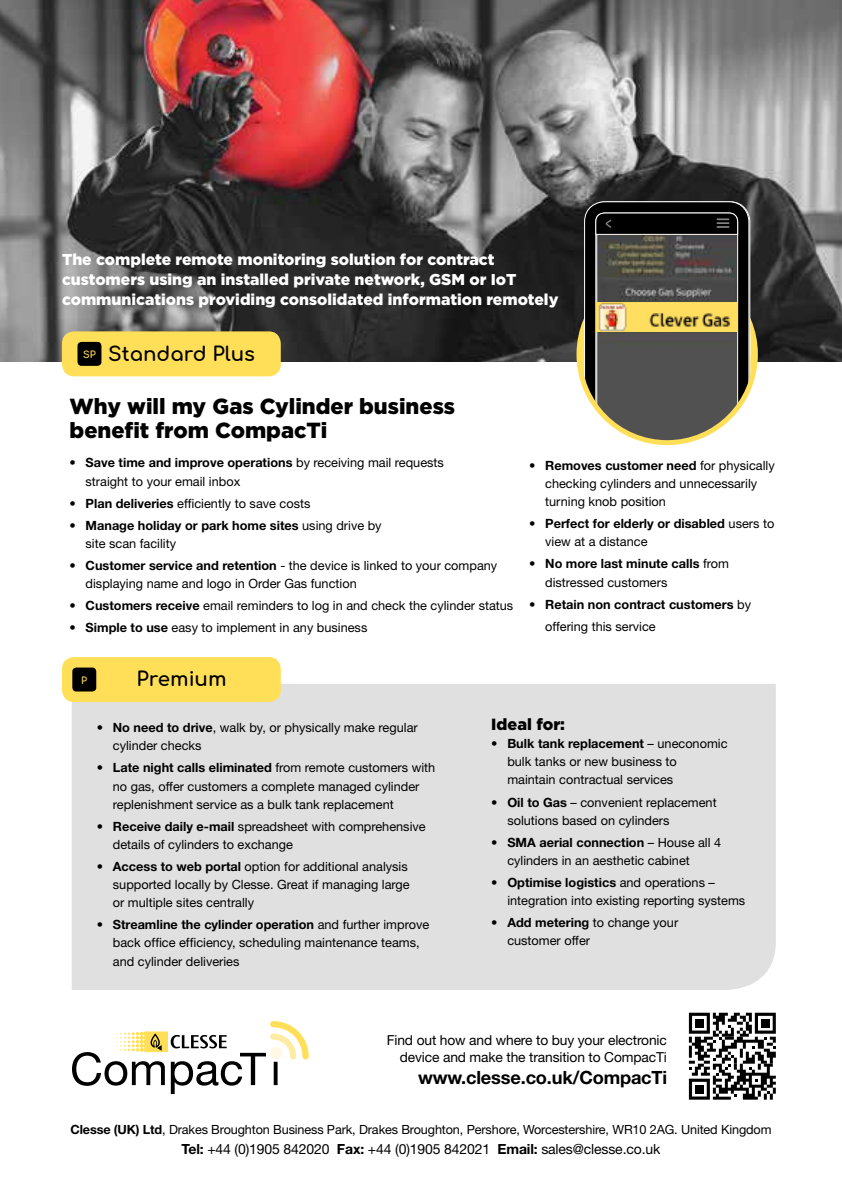
<style>
.page{position:relative;width:842px;height:1191px;background:#fff}
.page>*{position:absolute;margin:0;border:0;box-sizing:border-box;transform-origin:0 0}
.t1{font:900 21.8px/23.8px "Gotham HTF";color:#000}
.t2{font:700 19.8px "Comfortaa";color:#000}
.t3{font:700 18.2px "Helvetica Neue";letter-spacing:-.01em;color:#000}
.t4{font:900 16.2px "Gotham HTF";color:#000}
.t5{font:900 15.6px/20.4px "Gotham HTF";color:#fff}
.t6{font:14px "Helvetica Neue";letter-spacing:-.01em;color:#000}
.t7{font:13.8px/17.4px "Helvetica Neue";letter-spacing:-.01em;color:#000;text-align:right}
.t8{font:12.8px/18.2px "Helvetica Neue";color:#000}
.t9{font:700 12.8px/18.2px "Helvetica Neue";color:#000}
.t10{font:12.6px "Helvetica Neue";letter-spacing:-.01em;color:#000}
.t11{font:700 9.6px "Comfortaa";color:#ffdf57}
.s1{font-size:9.6px;color:#ffdf57}
.s2{font-weight:700}
.s3{font-weight:400}
</style>
<div class="page">
<img style="left:0;top:0;width:842px;height:361px">
<svg style="left:584px;top:201px;width:166px;height:241px;background:#635f50"></svg>
<div style="left:62px;top:331px;width:219px;height:45px;background:#ffdf57;border-radius:12px"></div>
<div style="left:77px;top:342px;width:24px;height:24px;background:#000;border-radius:4px"></div>
<div style="left:72px;top:684px;width:704px;height:306px;background:#e0e0e0"></div>
<div style="left:62px;top:657px;width:219px;height:45px;background:#ffdf57;border-radius:12px"></div>
<div style="left:72px;top:667px;width:24px;height:24px;background:#000;border-radius:4px"></div>
<svg style="left:72px;top:1021px;width:237px;height:73px"></svg>
<svg style="left:689px;top:1012px;width:87px;height:87px"></svg>
<div style="left:695px;top:1018px;width:9px;height:9px;background:#000"></div>
<div style="left:761px;top:1018px;width:9px;height:9px;background:#000"></div>
<div style="left:695px;top:1084px;width:9px;height:9px;background:#000"></div>
<p class="t5" style="left:62px;top:249px;width:498px">The complete remote monitoring solution for contract customers using an installed private network, GSM or IoT communications providing consolidated information remotely</p>
<h2 class="t2" style="left:83px;top:335px;width:173px"><span class="s1">SP</span> Standard Plus</h2>
<h1 class="t1" style="left:70px;top:394px;width:387px">Why will my Gas Cylinder business benefit from CompacTi</h1>
<p class="t8" style="left:86px;top:453px;width:360px;text-indent:-16px">• <span class="s2">Save time and improve operations</span> by receiving mail requests straight to your email inbox</p>
<p class="t8" style="left:70px;top:494px;width:242px">• <span class="s2">Plan deliveries</span> efficiently to save costs</p>
<p class="t8" style="left:86px;top:516px;width:298px;text-indent:-16px">• <span class="s2">Manage holiday or park home sites</span> using drive by site scan facility</p>
<p class="t8" style="left:86px;top:556px;width:413px;text-indent:-16px">• <span class="s2">Customer service and retention</span> - the device is linked to your company displaying name and logo in Order Gas function</p>
<p class="t8" style="left:70px;top:596px;width:445px">• <span class="s2">Customers receive</span> email reminders to log in and check the cylinder status</p>
<p class="t8" style="left:70px;top:618px;width:299px">• <span class="s2">Simple to use</span> easy to implement in any business</p>
<p class="t11" style="left:81px;top:671px;width:7px">P</p>
<h2 class="t2" style="left:137px;top:661px;width:92px">Premium</h2>
<p class="t8" style="left:545px;top:456px;width:231px;text-indent:-16px">• <span class="s2">Removes customer need</span> for physically checking cylinders and unnecessarily turning knob position</p>
<p class="t9" style="left:545px;top:514px;width:231px;text-indent:-16px"><span class="s3">•</span> Perfect for elderly or disabled <span class="s3">users to view at a distance</span></p>
<p class="t8" style="left:545px;top:554px;width:185px;text-indent:-16px">• <span class="s2">No more last minute calls</span> from distressed customers</p>
<p class="t9" style="left:545px;top:593px;width:207px;line-height:22.2px;text-indent:-16px"><span class="s3">•</span> Retain non contract customers <span class="s3">by offering this service</span></p>
<p class="t8" style="left:113px;top:718px;width:306px;text-indent:-16px"><span class="s2">• No need to drive</span>, walk by, or physically make regular cylinder checks</p>
<p class="t8" style="left:113px;top:758px;width:324px;text-indent:-16px"><span class="s2">• Late night calls eliminated</span> from remote customers with no gas, offer customers a complete managed cylinder replenishment service as a bulk tank replacement</p>
<p class="t8" style="left:113px;top:817px;width:314px;text-indent:-16px"><span class="s2">• Receive daily e-mail</span> spreadsheet with comprehensive details of cylinders to exchange</p>
<p class="t8" style="left:113px;top:857px;width:298px;text-indent:-16px"><span class="s2">• Access to web portal</span> option for additional analysis supported locally by Clesse. Great if managing large or multiple sites centrally</p>
<p class="t8" style="left:113px;top:915px;width:318px;text-indent:-16px"><span class="s2">• Streamline the cylinder operation</span> and further improve back office efficiency, scheduling maintenance teams, and cylinder deliveries</p>
<p class="t4" style="left:491px;top:715px;width:75px">Ideal for:</p>
<p class="t8" style="left:507px;top:734px;width:222px;text-indent:-16px"><span class="s2">• Bulk tank replacement</span> – uneconomic bulk tanks or new business to maintain contractual services</p>
<p class="t8" style="left:507px;top:792px;width:211px;text-indent:-16px"><span class="s2">• Oil to Gas</span> – convenient replacement solutions based on cylinders</p>
<p class="t8" style="left:507px;top:833px;width:215px;text-indent:-16px"><span class="s2">• SMA aerial connection</span> – House all 4 cylinders in an aesthetic cabinet</p>
<p class="t8" style="left:507px;top:873px;width:239px;text-indent:-16px"><span class="s2">• Optimise logistics</span> and operations – integration into existing reporting systems</p>
<p class="t8" style="left:507px;top:913px;width:172px;text-indent:-16px"><span class="s2">• Add metering</span> to change your customer offer</p>
<p class="t7" style="left:387px;top:1030px;width:282px">Find out how and where to buy your electronic device and make the transition to CompacTi</p>
<h3 class="t3" style="left:418px;top:1066px;width:251px">www.clesse.co.uk/CompacTi</h3>
<p class="t10" style="left:70px;top:1121px;width:702px"><span class="s2">Clesse (UK) Ltd</span>, Drakes Broughton Business Park, Drakes Broughton, Pershore, Worcestershire, WR10 2AG. United Kingdom</p>
<p class="t6" style="left:182px;top:1140px;width:480px"><span class="s2">Tel:</span> +44 (0)1905 842020 <span class="s2">Fax:</span> +44 (0)1905 842021 <span class="s2">Email:</span> sales@clesse.co.uk</p>
</div>
